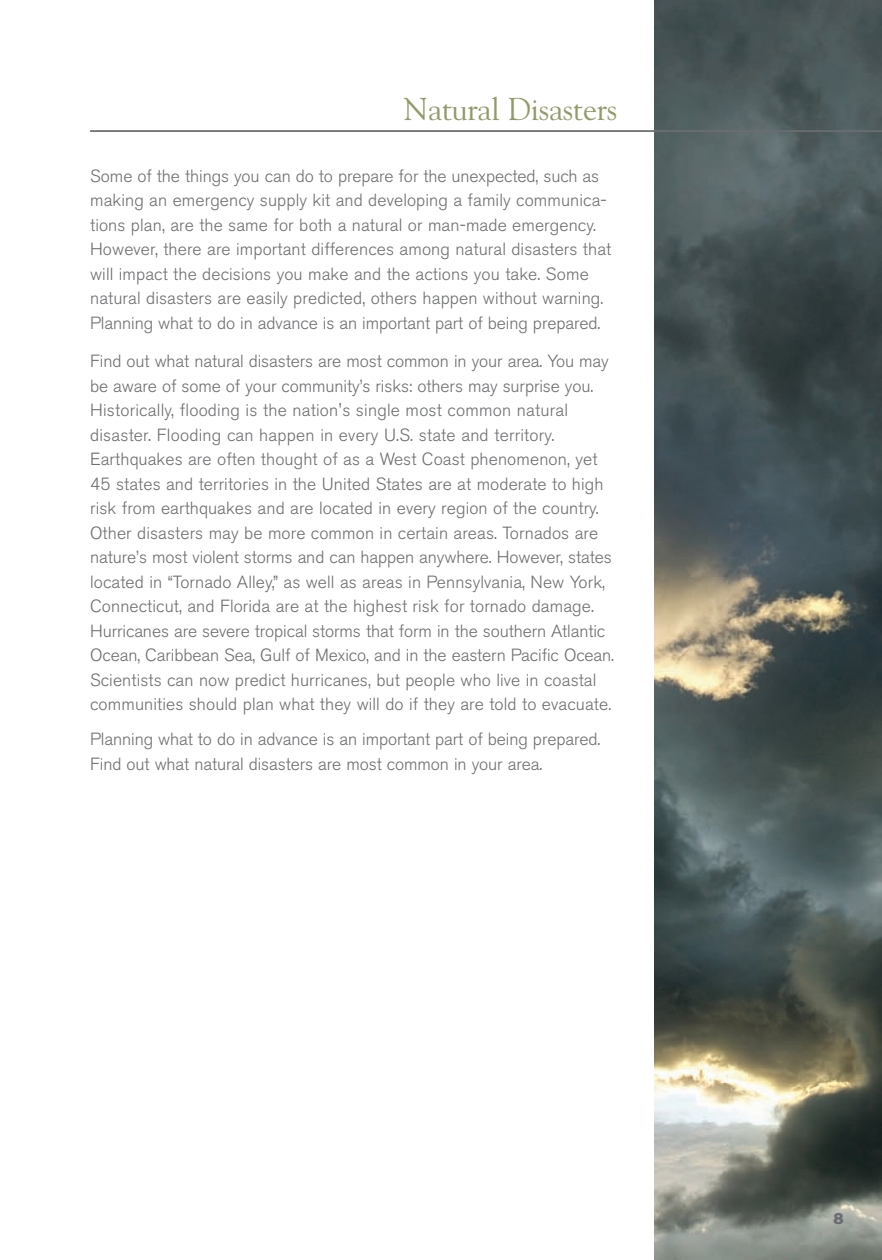
<style>
.page{position:relative;width:882px;height:1260px;background:#fff}
.page>*{position:absolute;margin:0;border:0;box-sizing:border-box;transform-origin:0 0}
.t1{font:31.5px "Goudy";letter-spacing:-.01em;color:#94996a}
.t2{font:300 17.5px/24.5px "Akzidenz Grotesk BE";letter-spacing:.005em;color:#6c6d70}
.t3{font:15.75px "Akzidenz Grotesk BE Super";color:#6c6d70}
</style>
<div class="page">
<img style="left:655px;top:0;width:227px;height:1260px">
<hr style="left:90px;top:130px;width:792px;height:2px;background:#6c6d70">
<h2 class="t1" style="left:404px;top:90px;width:215px">Natural Disasters</h2>
<p class="t2" style="left:90px;top:165px;width:523px">Some of the things you can do to prepare for the unexpected, such as making an emergency supply kit and developing a family communica&shy;tions plan, are the same for both a natural or man-made emergency.<br>However, there are important differences among natural disasters that will impact the decisions you make and the actions you take. Some natural disasters are easily predicted, others happen without warning.<br>Planning what to do in advance is an important part of being prepared.</p>
<p class="t2" style="left:90px;top:350px;width:526px">Find out what natural disasters are most common in your area. You may be aware of some of your community’s risks: others may surprise you.<br>Historically, flooding is the nation's single most common natural disaster. Flooding can happen in every U.S. state and territory.<br>Earthquakes are often thought of as a West Coast phenomenon, yet 45 states and territories in the United States are at moderate to high risk from earthquakes and are located in every region of the country.<br>Other disasters may be more common in certain areas. Tornados are nature’s most violent storms and can happen anywhere. However, states located in “Tornado Alley,” as well as areas in Pennsylvania, New York, Connecticut, and Florida are at the highest risk for tornado damage.<br>Hurricanes are severe tropical storms that form in the southern Atlantic Ocean, Caribbean Sea, Gulf of Mexico, and in the eastern Pacific Ocean.<br>Scientists can now predict hurricanes, but people who live in coastal communities should plan what they will do if they are told to evacuate.</p>
<p class="t2" style="left:90px;top:728px;width:512px">Planning what to do in advance is an important part of being prepared.<br>Find out what natural disasters are most common in your area.</p>
<p class="t3" style="left:834px;top:1213px;width:12px">8</p>
</div>
